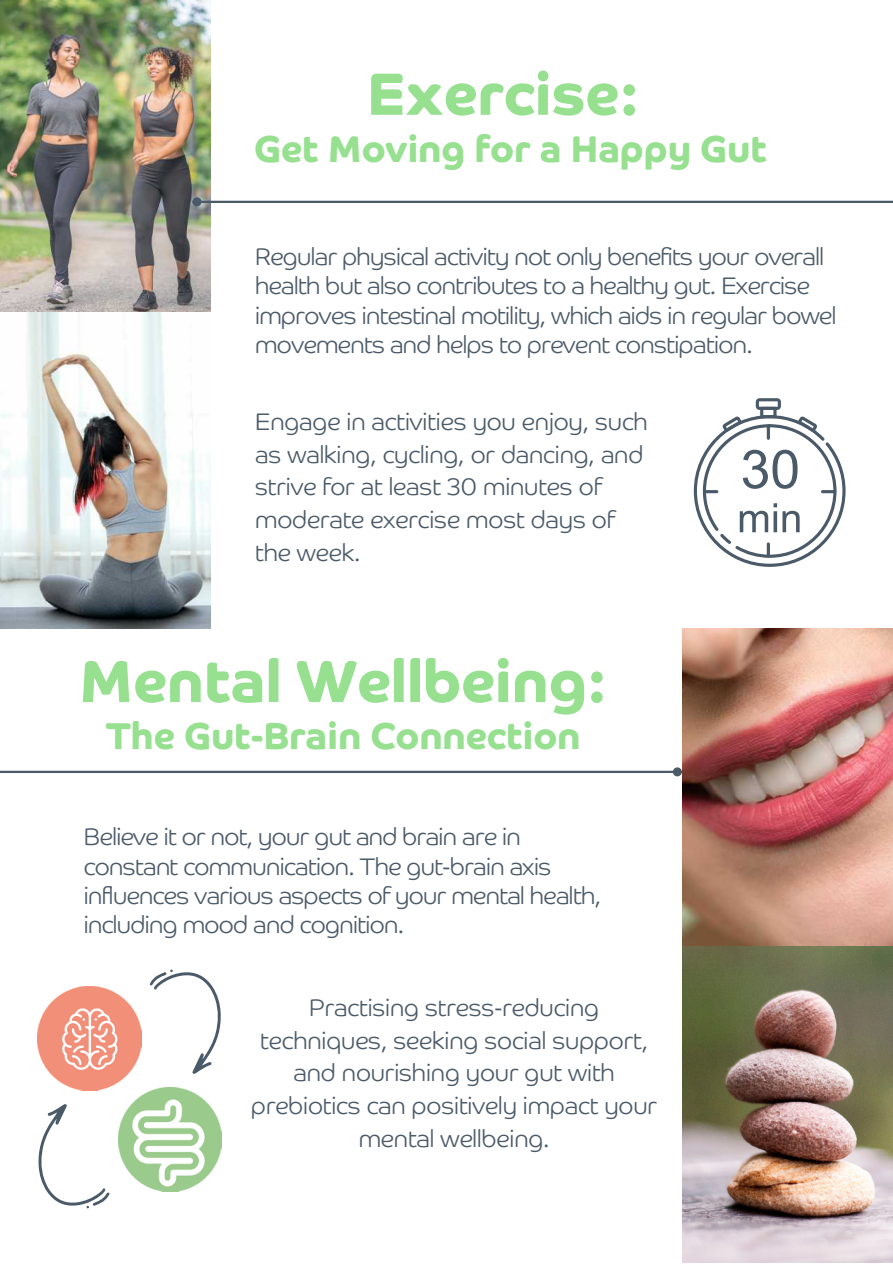
<style>
.page{position:relative;width:893px;height:1264px;background:#fff}
.page>*{position:absolute;margin:0;border:0;box-sizing:border-box;transform-origin:0 0}
.t1{font:700 60px "Co Headline";color:#96e090}
.t2{font:700 37.5px "Co Headline";color:#96e090}
.t3{font:300 24px/29.2px "Co Headline";letter-spacing:-.02em;color:#4b5a68}
.t4{font:300 24px/32.5px "Co Headline";color:#4b5a68}
</style>
<div class="page">
<img style="left:682px;top:628px;width:210px;height:634px">
<img style="left:0;top:0;width:210px;height:628px">
<hr style="left:201px;top:201px;width:691px;height:2px;background:#4b5a68">
<div style="left:193px;top:198px;width:7px;height:7px;background:#4b5a68;border-radius:50%"></div>
<div style="left:192px;top:197px;width:9px;height:9px;border:2px solid #4b5a68;border-radius:50%"></div>
<hr style="left:0;top:770px;width:673px;height:3px;background:#4b5a68">
<div style="left:674px;top:768px;width:6px;height:7px;background:#4b5a68;border-radius:50%"></div>
<div style="left:672px;top:767px;width:9px;height:9px;border:2px solid #4b5a68;border-radius:50%"></div>
<svg style="left:693px;top:398px;width:152px;height:169px"></svg>
<img style="left:38px;top:986px;width:103px;height:104px">
<img style="left:118px;top:1087px;width:104px;height:104px">
<svg style="left:38px;top:1104px;width:71px;height:104px"></svg>
<svg style="left:150px;top:969px;width:71px;height:104px"></svg>
<p class="t1" style="left:367px;top:56px;width:274px">Exercise:</p>
<p class="t2" style="left:254px;top:125px;width:514px">Get Moving for a Happy Gut</p>
<p class="t3" style="left:255px;top:242px;width:582px">Regular physical activity not only benefits your overall health but also contributes to a healthy gut. Exercise improves intestinal motility, which aids in regular bowel movements and helps to prevent constipation.</p>
<p class="t4" style="left:255px;top:405px;width:394px">Engage in activities you enjoy, such as walking, cycling, or dancing, and strive for at least 30 minutes of moderate exercise most days of the week.</p>
<p class="t1" style="left:79px;top:643px;width:529px">Mental Wellbeing:</p>
<p class="t2" style="left:106px;top:712px;width:476px">The Gut-Brain Connection</p>
<p class="t3" style="left:84px;top:822px;width:518px">Believe it or not, your gut and brain are in constant communication. The gut-brain axis influences various aspects of your mental health, including mood and cognition.</p>
<p class="t4" style="left:251px;top:991px;width:407px;text-align:center">Practising stress-reducing techniques, seeking social support, and nourishing your gut with prebiotics can positively impact your mental wellbeing.</p>
</div>
